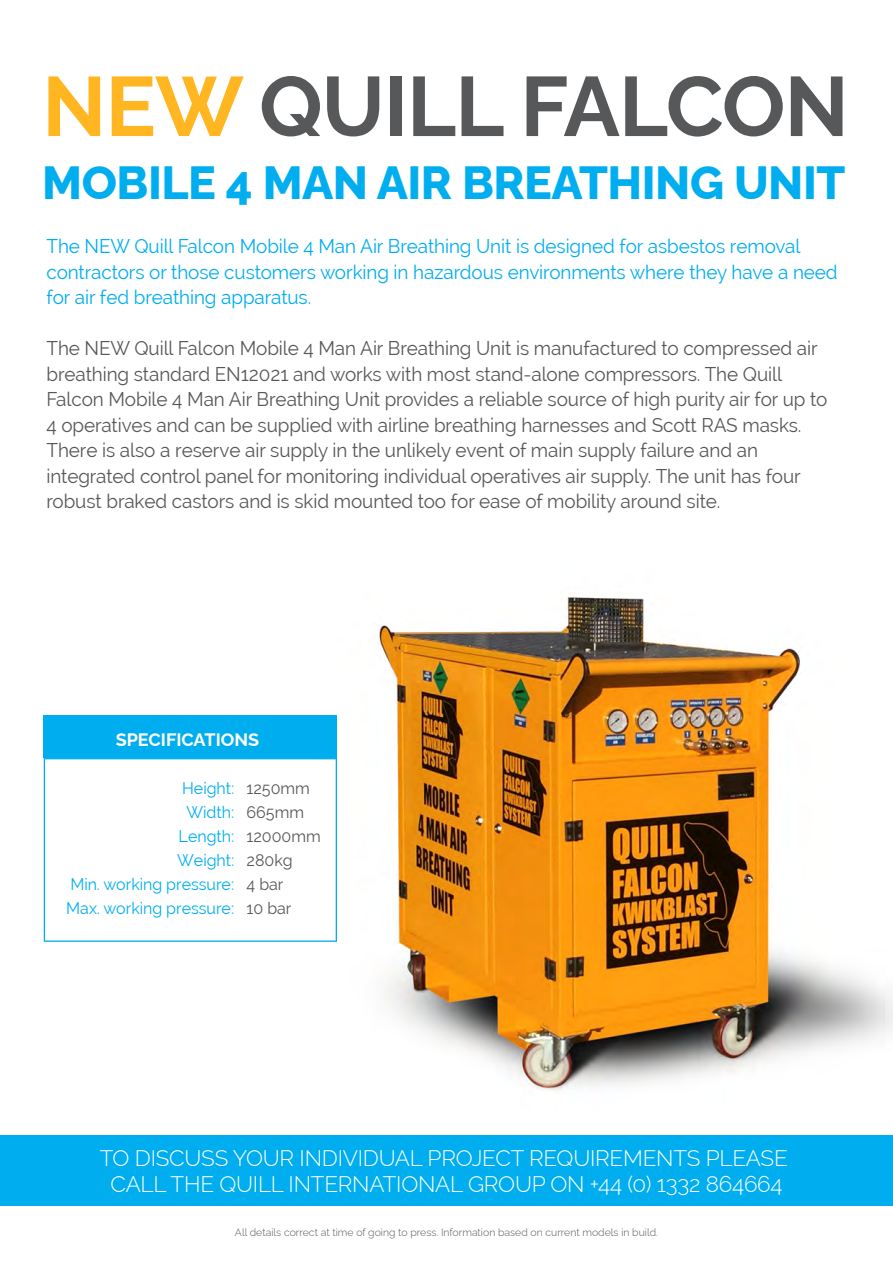
<style>
.page{position:relative;width:893px;height:1263px;background:#fff}
.page>*{position:absolute;margin:0;border:0;box-sizing:border-box;transform-origin:0 0}
.t1{font:700 84px "Raleway";letter-spacing:-.01em;color:#57585a}
.t2{font:800 46.5px "Raleway";letter-spacing:-.01em;color:#00aeef}
.t3{font:300 22.5px/25.5px "Raleway";letter-spacing:-.01em;color:#fff;text-align:center}
.t4{font:19.5px/25.5px "Raleway";letter-spacing:-.005em;color:#57585a}
.t5{font:19.5px/25.5px "Raleway";letter-spacing:-.005em;color:#00aeef}
.t6{font:700 18px "Raleway";color:#fff}
.t7{font:16.5px "Raleway";color:#00aeef}
.t8{font:300 10.5px "Raleway";color:#57585a}
.s1{color:#ffb620}
.s2{color:#57585a}
</style>
<div class="page">
<img style="left:377px;top:596px;width:516px;height:495px">
<div style="left:0;top:1135px;width:893px;height:71px;background:#00aeef"></div>
<svg style="left:44px;top:758px;width:293px;height:184px"></svg>
<div style="left:44px;top:715px;width:293px;height:43px;background:#00aeef"></div>
<h1 class="t1" style="left:42px;top:39px;width:808px"><span class="s1">NEW</span> QUILL FALCON</h1>
<h2 class="t2" style="left:42px;top:146px;width:805px">MOBILE 4 MAN AIR BREATHING UNIT</h2>
<p class="t5" style="left:46px;top:234px;width:793px">The NEW Quill Falcon Mobile 4 Man Air Breathing Unit is designed for asbestos removal contractors or those customers working in hazardous environments where they have a need for air fed breathing apparatus.</p>
<p class="t4" style="left:46px;top:336px;width:782px">The NEW Quill Falcon Mobile 4 Man Air Breathing Unit is manufactured to compressed air breathing standard EN12021 and works with most stand-alone compressors. The Quill Falcon Mobile 4 Man Air Breathing Unit provides a reliable source of high purity air for up to 4 operatives and can be supplied with airline breathing harnesses and Scott RAS masks.<br>There is also a reserve air supply in the unlikely event of main supply failure and an integrated control panel for monitoring individual operatives air supply. The unit has four robust braked castors and is skid mounted too for ease of mobility around site.</p>
<p class="t6" style="left:116px;top:725px;width:145px">SPECIFICATIONS</p>
<p class="t7" style="left:182px;top:778px;width:129px">Height: <span class="s2">1250mm</span></p>
<p class="t7" style="left:186px;top:802px;width:119px">Width: <span class="s2">665mm</span></p>
<p class="t7" style="left:179px;top:826px;width:144px">Length: <span class="s2">12000mm</span></p>
<p class="t7" style="left:177px;top:850px;width:117px">Weight: <span class="s2">280kg</span></p>
<p class="t7" style="left:70px;top:874px;width:215px">Min. working pressure: <span class="s2">4 bar</span></p>
<p class="t7" style="left:66px;top:898px;width:227px">Max. working pressure: <span class="s2">10 bar</span></p>
<p class="t3" style="left:100px;top:1143px;width:689px">TO DISCUSS YOUR INDIVIDUAL PROJECT REQUIREMENTS PLEASE<br>CALL THE QUILL INTERNATIONAL GROUP ON +44 (0) 1332 864664</p>
<p class="t8" style="left:235px;top:1223px;width:425px">All details correct at time of going to press. Information based on current models in build.</p>
</div>
